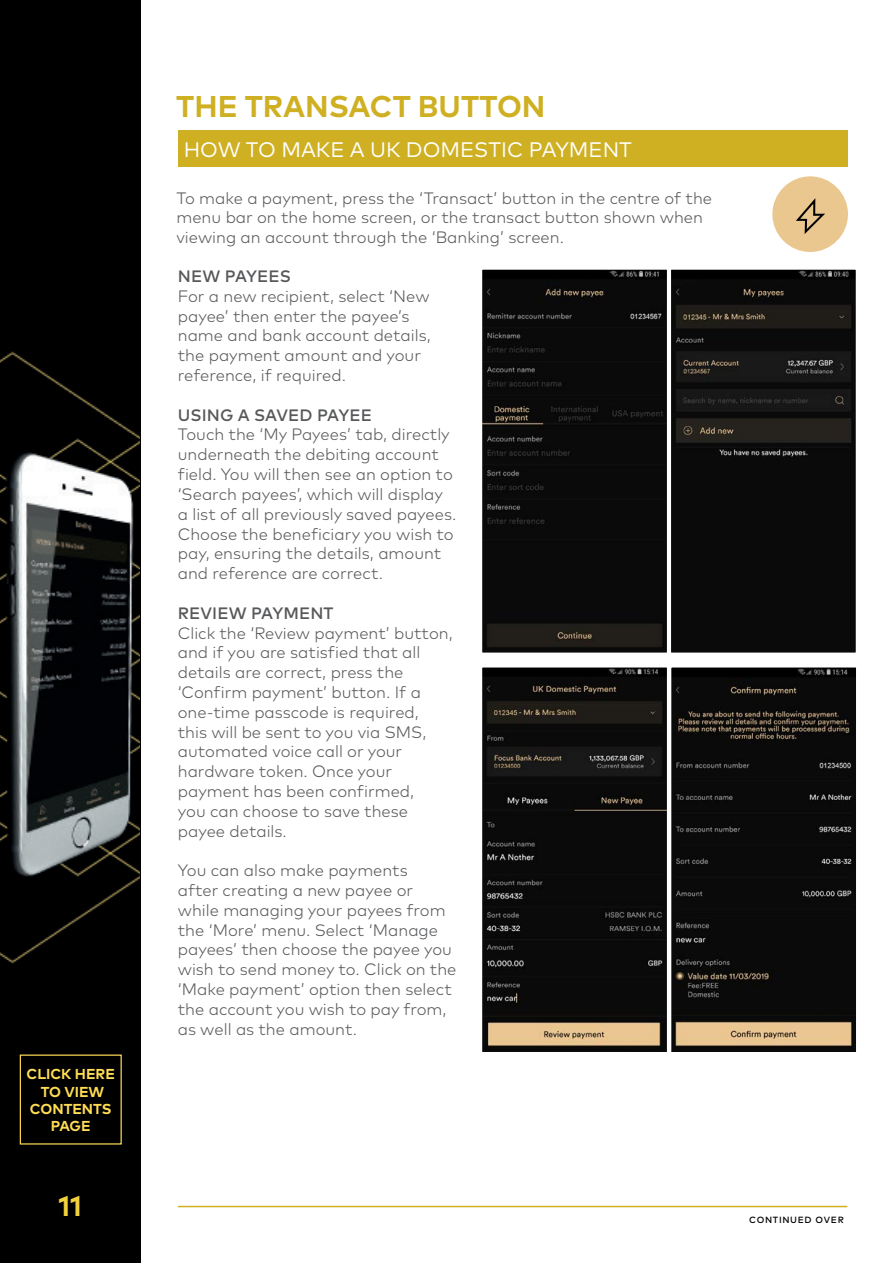
<style>
.page{position:relative;width:893px;height:1263px;background:#fff}
.page>*{position:absolute;margin:0;border:0;box-sizing:border-box;transform-origin:0 0}
.t1{font:700 30px "Mark OT";color:#cfb023}
.t2{font:700 28.5px "Mark OT";color:#f2d13d}
.t3{font:21px "Mark OT";color:#fff}
.t4{font:300 16.5px/19.8px "Mark OT";color:#57585a}
.t5{font:500 16.5px "Mark OT";letter-spacing:.005em;color:#57585a}
.t6{font:700 14.4px "Mark OT";color:#ffdd54}
.t7{font:500 9px "Mark OT";letter-spacing:.075em;color:#000}
</style>
<div class="page">
<div style="left:0;top:0;width:140px;height:1263px;background:#000"></div>
<img style="left:0;top:351px;width:139px;height:794px">
<hr style="left:178px;top:1206px;width:669px;height:1px;background:#cfb023">
<div style="left:178px;top:131px;width:669px;height:36px;background:#cfb023"></div>
<div style="left:772px;top:176px;width:76px;height:76px;background:#eac78f;border-radius:50%"></div>
<svg style="left:796px;top:198px;width:29px;height:36px"></svg>
<img style="left:483px;top:271px;width:183px;height:380px">
<div style="left:479px;top:267px;width:191px;height:388px;border:3px solid #fff"></div>
<img style="left:672px;top:271px;width:182px;height:380px">
<div style="left:668px;top:267px;width:190px;height:388px;border:3px solid #fff"></div>
<img style="left:673px;top:669px;width:182px;height:382px">
<div style="left:669px;top:665px;width:190px;height:407px;border:3px solid #fff"></div>
<img style="left:483px;top:669px;width:183px;height:383px">
<div style="left:479px;top:665px;width:191px;height:391px;border:3px solid #fff"></div>
<p class="t6" style="left:26px;top:1065px;width:90px">CLICK HERE</p>
<p class="t6" style="left:41px;top:1082px;width:65px">TO VIEW</p>
<p class="t6" style="left:30px;top:1099px;width:83px">CONTENTS</p>
<p class="t6" style="left:51px;top:1117px;width:41px">PAGE</p>
<p class="t2" style="left:59px;top:1187px;width:25px">11</p>
<p class="t1" style="left:176px;top:87px;width:371px">THE TRANSACT BUTTON</p>
<p class="t3" style="left:184px;top:137px;width:450px">HOW TO MAKE A UK DOMESTIC PAYMENT</p>
<p class="t4" style="left:176px;top:188px;width:537px">To make a payment, press the ‘Transact’ button in the centre of the menu bar on the home screen, or the transact button shown when viewing an account through the ‘Banking’ screen.</p>
<p class="t5" style="left:178px;top:266px;width:115px">NEW PAYEES</p>
<p class="t4" style="left:178px;top:286px;width:254px">For a new recipient, select ‘New payee’ then enter the payee’s name and bank account details, the payment amount and your reference, if required.</p>
<p class="t5" style="left:178px;top:404px;width:196px">USING A SAVED PAYEE</p>
<p class="t4" style="left:178px;top:425px;width:280px">Touch the ‘My Payees’ tab, directly underneath the debiting account field. You will then see an option to ‘Search payees’, which will display a list of all previously saved payees.<br>Choose the beneficiary you wish to pay, ensuring the details, amount and reference are correct.</p>
<p class="t5" style="left:178px;top:602px;width:157px">REVIEW PAYMENT</p>
<p class="t4" style="left:178px;top:623px;width:276px">Click the ‘Review payment’ button, and if you are satisfied that all details are correct, press the ‘Confirm payment’ button. If a</p>
<p class="t4" style="left:178px;top:702px;width:250px">one-time passcode is required, this will be sent to you via SMS, automated voice call or your hardware token. Once your payment has been confirmed,</p>
<p class="t4" style="left:178px;top:801px;width:232px">you can choose to save these</p>
<p class="t4" style="left:178px;top:821px;width:111px">payee details.</p>
<p class="t4" style="left:178px;top:860px;width:280px">You can also make payments<br>after creating a new payee or while managing your payees from the ‘More’ menu. Select ‘Manage payees’ then choose the payee you wish to send money to. Click on the ‘Make payment’ option then select the account you wish to pay from, as well as the amount.</p>
<p class="t7" style="left:749px;top:1214px;width:96px">CONTINUED OVER</p>
</div>
